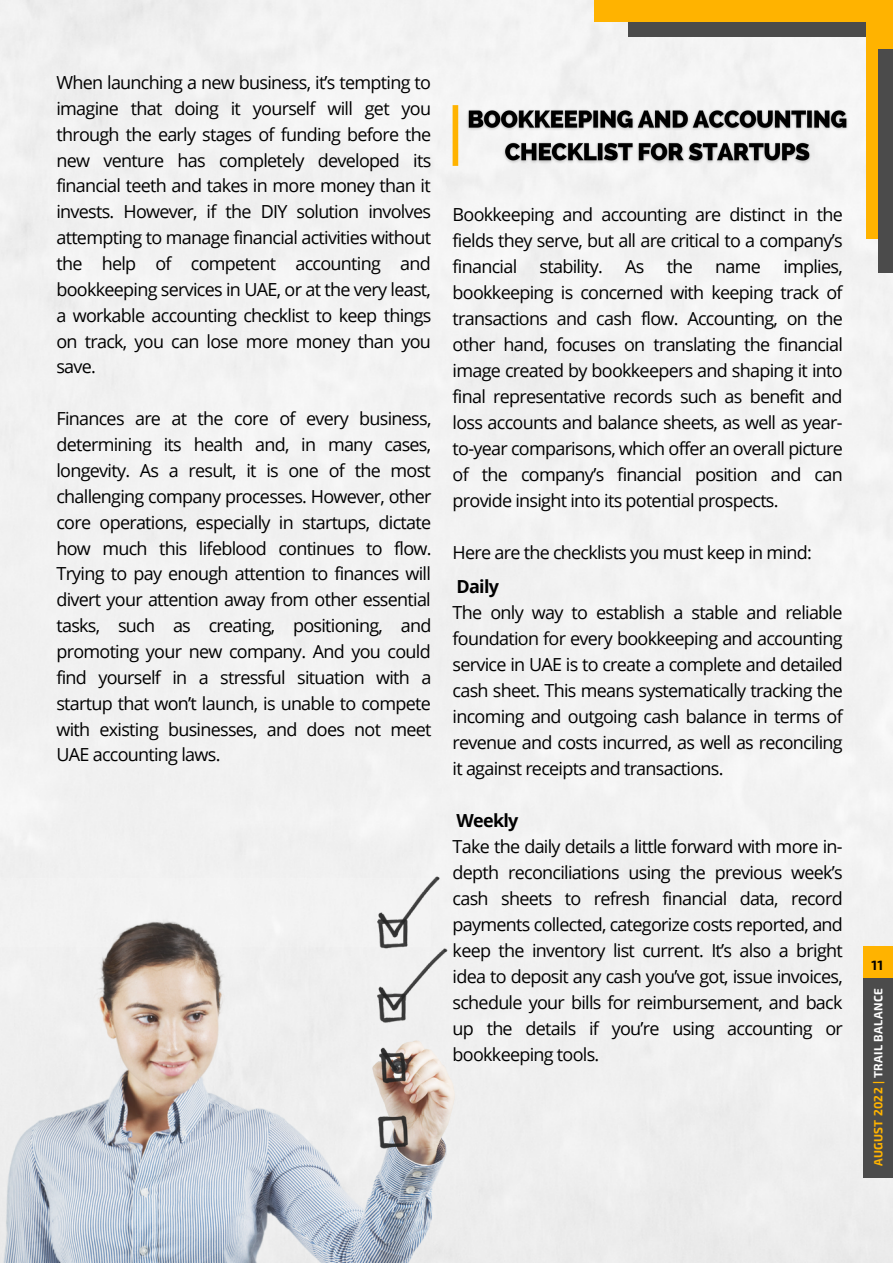
<style>
.page{position:relative;width:893px;height:1264px;background:#fff}
.page>*{position:absolute;margin:0;border:0;box-sizing:border-box;transform-origin:0 0}
.t1{font:18px/26px "Open Sans";letter-spacing:-.04em;color:#000;text-align:justify}
.t2{font:700 18px "Open Sans";letter-spacing:-.04em;color:#000}
.t3{font:700 13.2px "Exo 2";color:#000}
.t4{font:700 11.7px "Exo 2";letter-spacing:.03em;color:#fff}
.s1{color:#ffb300}
</style>
<div class="page">
<div style="left:0;top:0;width:892px;height:1262px;background:#f1f1f1"></div>
<div style="left:863px;top:976px;width:29px;height:201px;background:#4b4b4b"></div>
<div style="left:863px;top:946px;width:29px;height:31px;background:#ffb300"></div>
<div style="left:628px;top:0;width:264px;height:37px;background:#4b4b4b"></div>
<div style="left:594px;top:0;width:298px;height:22px;background:#ffb300"></div>
<div style="left:866px;top:0;width:26px;height:238px;background:#ffb300"></div>
<div style="left:878px;top:49px;width:14px;height:224px;background:#4b4b4b"></div>
<div style="left:452px;top:105px;width:6px;height:61px;background:#ffb300"></div>
<img style="left:0;top:830px;width:466px;height:432px">
<img style="left:461px;top:99px;width:391px;height:73px">
<p class="t1" style="left:56px;top:69px;width:376px">When launching a new business, it’s tempting to imagine that doing it yourself will get you through the early stages of funding before the new venture has completely developed its financial teeth and takes in more money than it invests. However, if the DIY solution involves attempting to manage financial activities without the help of competent accounting and bookkeeping services in UAE, or at the very least, a workable accounting checklist to keep things on track, you can lose more money than you save.</p>
<p class="t1" style="left:56px;top:405px;width:376px">Finances are at the core of every business, determining its health and, in many cases, longevity. As a result, it is one of the most challenging company processes. However, other core operations, especially in startups, dictate how much this lifeblood continues to flow.<br>Trying to pay enough attention to finances will divert your attention away from other essential tasks, such as creating, positioning, and promoting your new company. And you could find yourself in a stressful situation with a startup that won’t launch, is unable to compete with existing businesses, and does not meet UAE accounting laws.</p>
<p class="t1" style="left:452px;top:201px;width:392px">Bookkeeping and accounting are distinct in the fields they serve, but all are critical to a company’s financial stability. As the name implies, bookkeeping is concerned with keeping track of transactions and cash flow. Accounting, on the other hand, focuses on translating the financial image created by bookkeepers and shaping it into final representative records such as benefit and loss accounts and balance sheets, as well as year&shy;to-year comparisons, which offer an overall picture of the company’s financial position and can provide insight into its potential prospects.</p>
<p class="t1" style="left:452px;top:538px;width:361px">Here are the checklists you must keep in mind:</p>
<p class="t2" style="left:456px;top:574px;width:44px">Daily</p>
<p class="t1" style="left:452px;top:599px;width:392px">The only way to establish a stable and reliable foundation for every bookkeeping and accounting service in UAE is to create a complete and detailed cash sheet. This means systematically tracking the incoming and outgoing cash balance in terms of revenue and costs incurred, as well as reconciling it against receipts and transactions.</p>
<p class="t2" style="left:456px;top:807px;width:63px">Weekly</p>
<p class="t1" style="left:452px;top:833px;width:392px">Take the daily details a little forward with more in&shy;depth reconciliations using the previous week’s cash sheets to refresh financial data, record payments collected, categorize costs reported, and keep the inventory list current. It’s also a bright idea to deposit any cash you’ve got, issue invoices, schedule your bills for reimbursement, and back up the details if you’re using accounting or bookkeeping tools.</p>
<p class="t3" style="left:871px;top:956px;width:13px">11</p>
<p class="t4" style="left:870px;top:1166px;width:179px;rotate:-90deg"><span class="s1">AUGUST 2022 |</span> TRAIL BALANCE</p>
</div>
